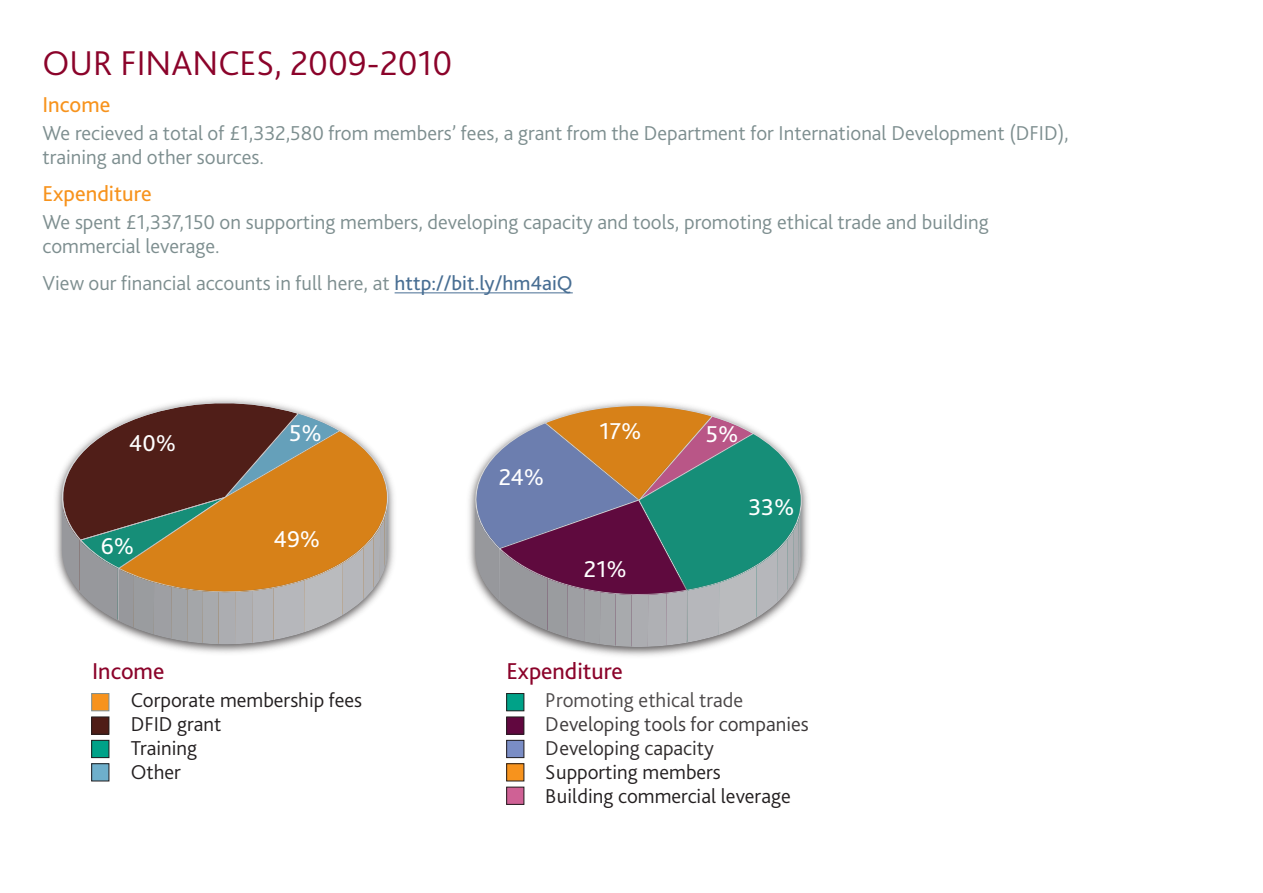
<style>
.page{position:relative;width:1263px;height:893px;background:#fff}
.page>*{position:absolute;margin:0;border:0;box-sizing:border-box;transform-origin:0 0}
.Heading_1{font:300 36px "Bliss 2";color:#8b032a}
.Heading_2{font:24px "Bliss 2";color:#fff}
.Heading_2-2{font:24px "Bliss 2";color:#8b032a}
.Heading_2-3{font:22.5px "Bliss 2";color:#f7931d}
.Body_copy{font:300 21px/24px "Bliss 2";color:#7d8e8f}
.Body_copy-2{font:300 21px/24px "Bliss 2";color:#231f20}
.s1{font-weight:400;color:#486e93}
</style>
<div class="page">
<hr style="left:395px;top:292px;width:178px;height:1px;background:#486e93">
<img style="left:56px;top:399px;width:338px;height:254px">
<svg style="left:62px;top:402px;width:327px;height:242px;background:#a68767"></svg>
<img style="left:469px;top:402px;width:339px;height:254px">
<svg style="left:475px;top:405px;width:328px;height:242px;background:#8b8f90"></svg>
<div style="left:507px;top:693px;width:17px;height:18px;background:#00a288"></div>
<div style="left:506px;top:693px;width:18px;height:18px;border:1px solid #231f20"></div>
<div style="left:507px;top:717px;width:17px;height:17px;background:#61073f"></div>
<div style="left:506px;top:717px;width:18px;height:17px;border:1px solid #231f20"></div>
<div style="left:507px;top:740px;width:17px;height:18px;background:#7a8dc5"></div>
<div style="left:506px;top:740px;width:18px;height:18px;border:1px solid #231f20"></div>
<div style="left:507px;top:764px;width:17px;height:17px;background:#f7931d"></div>
<div style="left:506px;top:763px;width:18px;height:18px;border:1px solid #231f20"></div>
<div style="left:507px;top:787px;width:17px;height:17px;background:#cf6195"></div>
<div style="left:506px;top:787px;width:18px;height:18px;border:1px solid #231f20"></div>
<div style="left:91px;top:693px;width:18px;height:18px;background:#f7931d;border:1px solid #7d8e8f"></div>
<div style="left:92px;top:717px;width:17px;height:17px;background:#4f1d17"></div>
<div style="left:91px;top:717px;width:18px;height:17px;border:1px solid #231f20"></div>
<div style="left:92px;top:740px;width:17px;height:18px;background:#00a288"></div>
<div style="left:91px;top:740px;width:18px;height:18px;border:1px solid #231f20"></div>
<div style="left:92px;top:764px;width:17px;height:17px;background:#6eafcb"></div>
<div style="left:91px;top:763px;width:18px;height:18px;border:1px solid #231f20"></div>
<p class="Heading_1" style="left:43px;top:41px;width:411px">OUR FINANCES, 2009-2010</p>
<p class="Heading_2-3" style="left:43px;top:90px;width:69px">Income</p>
<p class="Body_copy" style="left:43px;top:120px;width:1028px">We recieved a total of £1,332,580 from members’ fees, a grant from the Department for International Development (DFID), training and other sources.</p>
<p class="Heading_2-3" style="left:43px;top:179px;width:111px">Expenditure</p>
<p class="Body_copy" style="left:43px;top:209px;width:948px">We spent £1,337,150 on supporting members, developing capacity and tools, promoting ethical trade and building commercial leverage.</p>
<p class="Body_copy" style="left:43px;top:270px;width:532px">View our financial accounts in full here, at <span class="s1">http://bit.ly/hm4aiQ</span></p>
<p class="Heading_2" style="left:129px;top:429px;width:49px">40%</p>
<p class="Heading_2" style="left:101px;top:531px;width:35px">6%</p>
<p class="Heading_2" style="left:289px;top:418px;width:34px">5%</p>
<p class="Heading_2" style="left:274px;top:524px;width:48px">49%</p>
<p class="Heading_2" style="left:499px;top:463px;width:47px">24%</p>
<p class="Heading_2" style="left:600px;top:417px;width:43px">17%</p>
<p class="Heading_2" style="left:584px;top:554px;width:44px">21%</p>
<p class="Heading_2-2" style="left:92px;top:656px;width:74px">Income</p>
<p class="Heading_2-2" style="left:506px;top:656px;width:118px">Expenditure</p>
<p class="Heading_2" style="left:706px;top:420px;width:34px">5%</p>
<p class="Heading_2" style="left:748px;top:492px;width:48px">33%</p>
<p class="Body_copy-2" style="left:131px;top:687px;width:233px">Corporate membership fees<br>DFID grant<br>Training<br>Other</p>
<p class="Body_copy-2" style="left:546px;top:687px;width:264px">Promoting ethical trade<br>Developing tools for companies<br>Developing capacity<br>Supporting members<br>Building commercial leverage</p>
</div>
